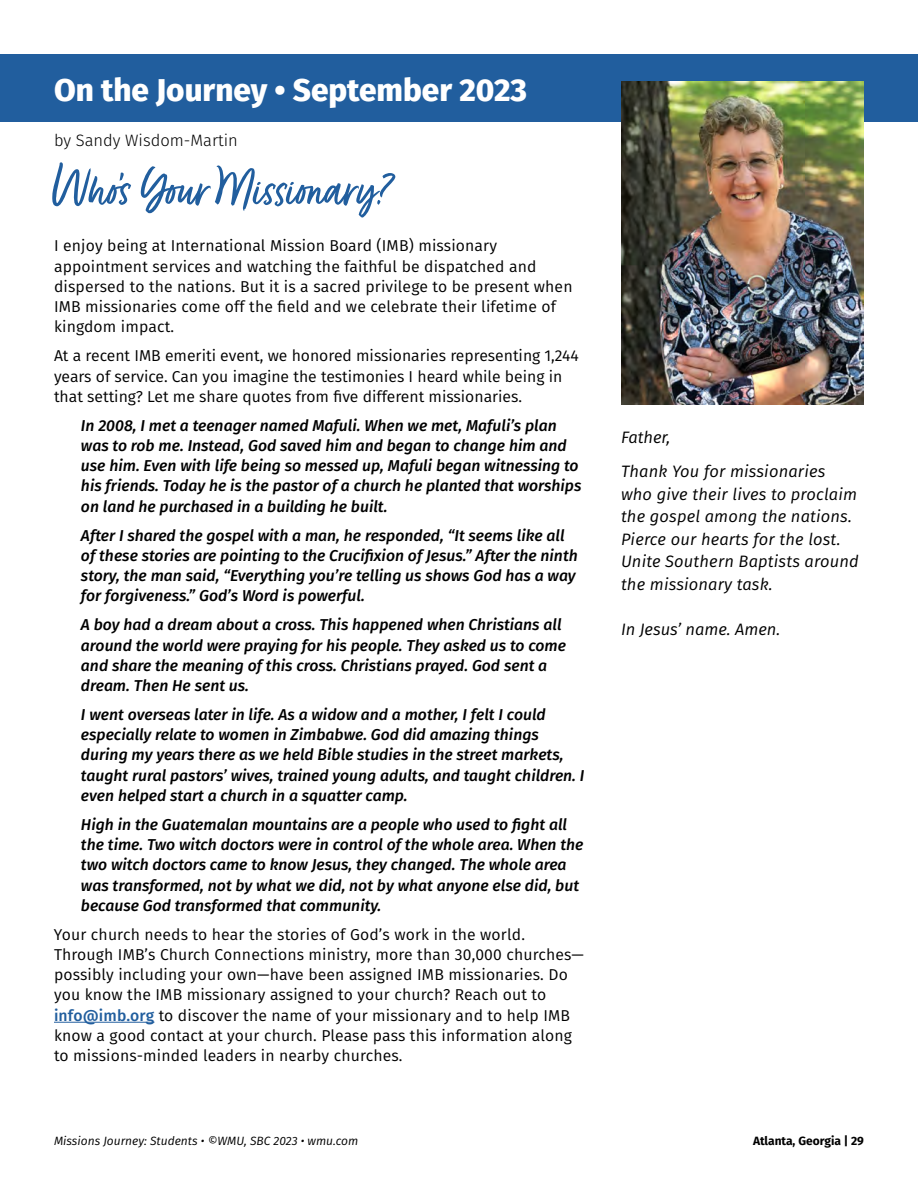
<style>
.page{position:relative;width:918px;height:1188px;background:#fff}
.page>*{position:absolute;margin:0;border:0;box-sizing:border-box;transform-origin:0 0}
.t1{font:60px "Fave Script Pro";color:#215e9e}
.t2{font:800 31.5px "Fira Sans";color:#fff}
.t3{font:italic 16.5px/22.5px "Fira Sans";letter-spacing:.01em;color:#000}
.t4{font:300 16.5px "Fira Sans";color:#000}
.t5{font:italic 500 15.75px/20.2px "Fira Sans";color:#000}
.t6{font:15.75px/20.2px "Fira Sans";letter-spacing:.01em;color:#000}
.t7{font:italic 12px "Fira Sans";color:#000}
.t8{font:700 12px "Fira Sans";color:#000}
.s1{font-weight:500;color:#215e9e}
</style>
<div class="page">
<div style="left:0;top:54px;width:918px;height:68px;background:#215e9e"></div>
<hr style="left:54px;top:1022px;width:100px;height:1px;background:#215e9e">
<img style="left:621px;top:82px;width:243px;height:323px">
<h2 class="t2" style="left:54px;top:62px;width:475px">On the Journey • September 2023</h2>
<p class="t4" style="left:54px;top:129px;width:185px">by Sandy Wisdom-Martin</p>
<h1 class="t1" style="left:54px;top:156px;width:339px">Who’s Your Missionary?</h1>
<p class="t6" style="left:54px;top:235px;width:520px">I enjoy being at International Mission Board (IMB) missionary appointment services and watching the faithful be dispatched and dispersed to the nations. But it is a sacred privilege to be present when IMB missionaries come off the field and we celebrate their lifetime of kingdom impact.</p>
<p class="t6" style="left:54px;top:345px;width:526px">At a recent IMB emeriti event, we honored missionaries representing 1,244 years of service. Can you imagine the testimonies I heard while being in that setting? Let me share quotes from five different missionaries.</p>
<p class="t5" style="left:81px;top:414px;width:502px">In 2008, I met a teenager named Mafuli. When we met, Mafuli’s plan was to rob me. Instead, God saved him and began to change him and use him. Even with life being so messed up, Mafuli began witnessing to his friends. Today he is the pastor of a church he planted that worships on land he purchased in a building he built.</p>
<p class="t5" style="left:81px;top:524px;width:498px">After I shared the gospel with a man, he responded, “It seems like all of these stories are pointing to the Crucifixion of Jesus.” After the ninth story, the man said, “Everything you’re telling us shows God has a way for forgiveness.” God’s Word is powerful.</p>
<p class="t5" style="left:81px;top:614px;width:487px">A boy had a dream about a cross. This happened when Christians all around the world were praying for his people. They asked us to come and share the meaning of this cross. Christians prayed. God sent a dream. Then He sent us.</p>
<p class="t5" style="left:81px;top:704px;width:505px">I went overseas later in life. As a widow and a mother, I felt I could especially relate to women in Zimbabwe. God did amazing things during my years there as we held Bible studies in the street markets, taught rural pastors’ wives, trained young adults, and taught children. I even helped start a church in a squatter camp.</p>
<p class="t5" style="left:81px;top:813px;width:504px">High in the Guatemalan mountains are a people who used to fight all the time. Two witch doctors were in control of the whole area. When the two witch doctors came to know Jesus, they changed. The whole area was transformed, not by what we did, not by what anyone else did, but because God transformed that community.</p>
<p class="t6" style="left:54px;top:924px;width:532px">Your church needs to hear the stories of God’s work in the world.<br>Through IMB’s Church Connections ministry, more than 30,000 churches— possibly including your own—have been assigned IMB missionaries. Do you know the IMB missionary assigned to your church? Reach out to <span class="s1">info@imb.org</span> to discover the name of your missionary and to help IMB know a good contact at your church. Please pass this information along to missions-minded leaders in nearby churches.</p>
<p class="t3" style="left:621px;top:420px;width:206px;line-height:34.5px">Father,<br>Thank You for missionaries</p>
<p class="t3" style="left:621px;top:483px;width:239px">who give their lives to proclaim the gospel among the nations.<br>Pierce our hearts for the lost.<br>Unite Southern Baptists around the missionary task.</p>
<p class="t3" style="left:621px;top:618px;width:161px">In Jesus’ name. Amen.</p>
<p class="t7" style="left:54px;top:1132px;width:306px">Missions Journey: Students • ©WMU, SBC 2023 • wmu.com</p>
<p class="t8" style="left:753px;top:1131px;width:112px">Atlanta, Georgia | 29</p>
</div>
